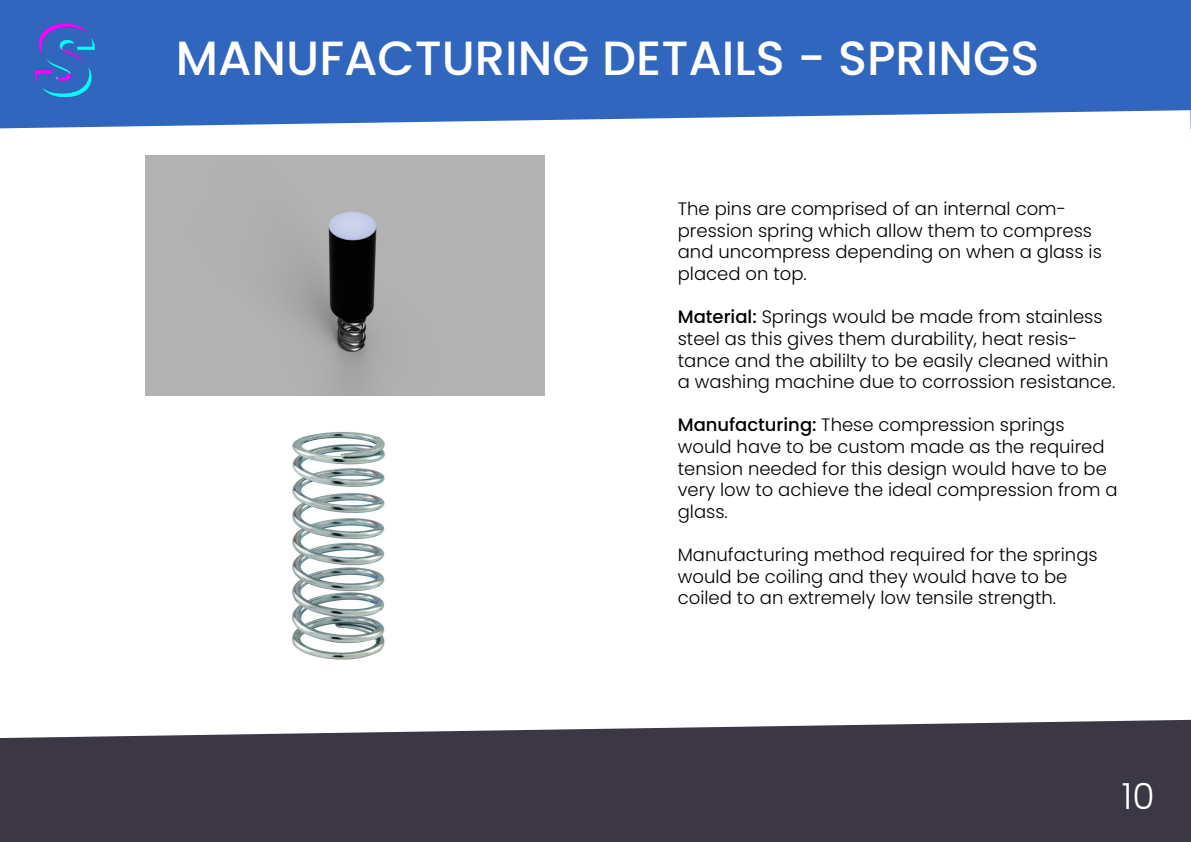
<style>
.page{position:relative;width:1191px;height:842px;background:#fff}
.page>*{position:absolute;margin:0;border:0;box-sizing:border-box;transform-origin:0 0}
.t1{font:500 48px "Poppins";color:#fff}
.t2{font:300 36px "Poppins";color:#fff}
.t3{font:300 18px/21.6px "Poppins";color:#000}
.s1{font-weight:500}
</style>
<div class="page">
<svg style="left:0;top:0;width:1188px;height:129px;background:#4172c3"></svg>
<svg style="left:1188px;top:0;width:3px;height:129px"></svg>
<svg style="left:0;top:720px;width:1188px;height:122px;background:#4a4652"></svg>
<svg style="left:1188px;top:720px;width:3px;height:122px"></svg>
<img style="left:0;top:0;width:128px;height:121px">
<img style="left:146px;top:155px;width:399px;height:240px">
<img style="left:292px;top:431px;width:93px;height:229px">
<h1 class="t1" style="left:176px;top:30px;width:865px">MANUFACTURING DETAILS - SPRINGS</h1>
<p class="t3" style="left:678px;top:198px;width:425px">The pins are comprised of an internal com&shy;pression spring which allow them to compress and uncompress depending on when a glass is placed on top.</p>
<p class="t3" style="left:678px;top:306px;width:439px"><span class="s1">Material:</span> Springs would be made from stainless steel as this gives them durability, heat resis&shy;tance and the abililty to be easily cleaned within a washing machine due to corrossion resistance.</p>
<p class="t3" style="left:678px;top:414px;width:441px"><span class="s1">Manufacturing:</span> These compression springs would have to be custom made as the required tension needed for this design would have to be very low to achieve the ideal compression from a glass.</p>
<p class="t3" style="left:678px;top:544px;width:421px">Manufacturing method required for the springs would be coiling and they would have to be coiled to an extremely low tensile strength.</p>
<h2 class="t2" style="left:1122px;top:776px;width:34px">10</h2>
</div>
